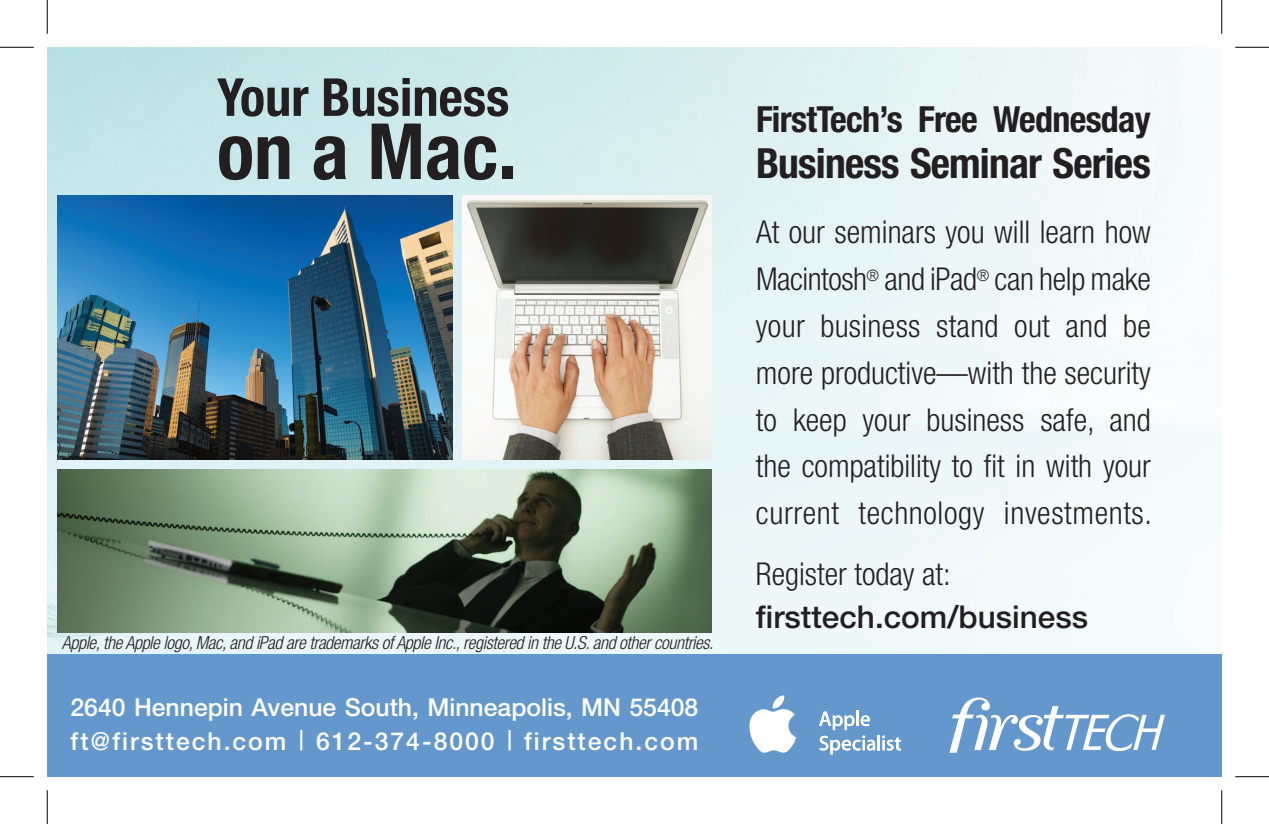
<style>
.page{position:relative;width:1269px;height:824px;background:#fff}
.page>*{position:absolute;margin:0;border:0;box-sizing:border-box;transform-origin:0 0}
.t1{font:700 condensed 77.62px "Helvetica Neue LT Std";color:#231f20}
.t2{font:700 condensed 52.43px "Helvetica Neue LT Std";color:#231f20}
.t3{font:700 condensed 41.62px "Helvetica Neue LT Std";letter-spacing:-.02em;color:#231f20}
.t4{font:700 condensed 36px "Helvetica Neue LT Std";letter-spacing:-.02em;color:#231f20}
.t5{font:300 condensed 31.5px/46.8px "Helvetica Neue LT Std";color:#231f20;text-align:justify}
.t6{font:500 31.5px "Helvetica Neue LT Std";color:#231f20}
.t7{font:500 24.75px/34.2px "Helvetica Neue LT Std";color:#fff}
.t8{font:italic 300 condensed 18px "Helvetica Neue LT Std";letter-spacing:-.02em;color:#231f20}
</style>
<div class="page">
<div style="left:47px;top:47px;width:1175px;height:729px;background:#6497cb"></div>
<svg style="left:949px;top:697px;width:216px;height:55px"></svg>
<img style="left:47px;top:47px;width:1175px;height:606px">
<img style="left:57px;top:196px;width:395px;height:263px">
<img style="left:57px;top:469px;width:655px;height:163px">
<img style="left:462px;top:196px;width:250px;height:263px">
<svg style="left:749px;top:695px;width:47px;height:57px"></svg>
<hr style="left:856px;top:710px;width:3px;height:15px;background:#fff">
<svg style="left:819px;top:711px;width:82px;height:43px"></svg>
<hr style="left:0;top:47px;width:34px;height:1px;background:#000">
<hr style="left:1235px;top:47px;width:34px;height:1px;background:#000">
<hr style="left:0;top:776px;width:34px;height:1px;background:#000">
<hr style="left:1235px;top:776px;width:34px;height:1px;background:#000">
<hr style="left:47px;top:0;width:1px;height:34px;background:#000">
<hr style="left:47px;top:790px;width:1px;height:34px;background:#000">
<hr style="left:1221px;top:0;width:1px;height:34px;background:#000">
<hr style="left:1221px;top:790px;width:1px;height:34px;background:#000">
<h2 class="t2" style="left:217px;top:65px;width:294px">Your Business</h2>
<h1 class="t1" style="left:217px;top:104px;width:301px">on a Mac.</h1>
<p class="t8" style="left:62px;top:632px;width:653px">Apple, the Apple logo, Mac, and iPad are trademarks of Apple Inc., registered in the U.S. and other countries.</p>
<p class="t7" style="left:71px;top:689px;width:629px">2640 Hennepin Avenue South, Minneapolis, MN 55408 ft@firsttech.com <sup>|</sup> 612-374-8000 <sup>|</sup> firsttech.com</p>
<p class="t4" style="left:756px;top:98px;width:396px">FirstTech’s Free Wednesday</p>
<h3 class="t3" style="left:756px;top:138px;width:396px">Business Seminar Series</h3>
<p class="t5" style="left:756px;top:208px;width:398px">At our seminars you will learn how Macintosh<sup>®</sup> and iPad<sup>®</sup> can help make your business stand out and be more productive—with the security to keep your business safe, and the compatibility to fit in with your current technology investments.</p>
<p class="t5" style="left:756px;top:549px;width:196px">Register today at:</p>
<p class="t6" style="left:756px;top:598px;width:334px">firsttech.com/business</p>
</div>
